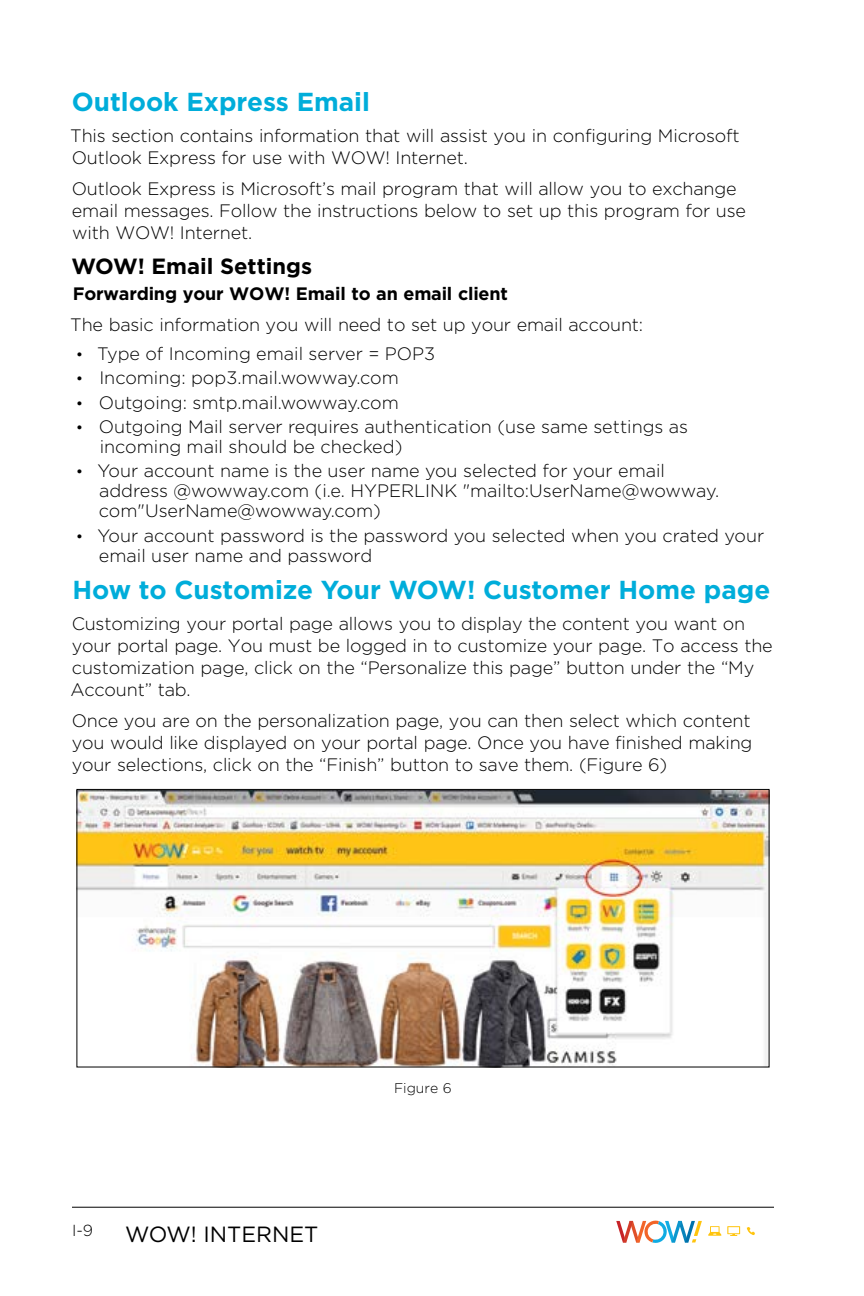
<style>
.page{position:relative;width:864px;height:1296px;background:#fff}
.page>*{position:absolute;margin:0;border:0;box-sizing:border-box;transform-origin:0 0}
.t1{font:700 26px "Gotham";color:#00adda}
.t2{font:700 22px "Gotham";color:#000}
.t3{font:22px "Gotham";color:#000}
.t4{font:300 18px/22px "Gotham";letter-spacing:-.01em;color:#000}
.t5{font:700 18px "Gotham";letter-spacing:-.01em;color:#000}
.t6{font:300 16px "Gotham";color:#000}
.t7{font:300 14px "Gotham";color:#000}
.s1{font-size:16px}
</style>
<div class="page">
<hr style="left:72px;top:1207px;width:702px;height:1px;background:#000">
<svg style="left:747px;top:1227px;width:8px;height:8px"></svg>
<svg style="left:708px;top:1226px;width:13px;height:10px"></svg>
<svg style="left:727px;top:1226px;width:13px;height:10px"></svg>
<svg style="left:616px;top:1220px;width:86px;height:23px"></svg>
<img style="left:78px;top:791px;width:689px;height:274px">
<div style="left:76px;top:789px;width:693px;height:278px;border:1px solid #000"></div>
<h1 class="t1" style="left:72px;top:84px;width:300px">Outlook Express Email</h1>
<p class="t4" style="left:70px;top:124px;width:671px">This section contains information that will assist you in configuring Microsoft<br>Outlook Express for use with WOW! Internet.</p>
<p class="t4" style="left:72px;top:177px;width:676px">Outlook Express is Microsoft’s mail program that will allow you to exchange email messages. Follow the instructions below to set up this program for use with WOW! Internet.</p>
<p class="t2" style="left:71px;top:251px;width:242px">WOW! Email Settings</p>
<p class="t5" style="left:73px;top:282px;width:437px">Forwarding your WOW! Email to an email client</p>
<p class="t4" style="left:70px;top:313px;width:574px">The basic information you will need to set up your email account:</p>
<p class="t4" style="left:76px;top:342px;width:361px"><span class="s1">•</span> Type of Incoming email server = POP3</p>
<p class="t4" style="left:76px;top:367px;width:325px"><span class="s1">•</span> Incoming: pop3.mail.wowway.com</p>
<p class="t4" style="left:76px;top:391px;width:325px"><span class="s1">•</span> Outgoing: smtp.mail.wowway.com</p>
<p class="t4" style="left:100px;top:416px;width:590px;line-height:20px;text-indent:-24px"><span class="s1">•</span> Outgoing Mail server requires authentication (use same settings as incoming mail should be checked)</p>
<p class="t4" style="left:99px;top:461px;width:622px;line-height:20px;text-indent:-23px"><span class="s1">•</span> Your account name is the user name you selected for your email address @wowway.com (i.e. HYPERLINK "mailto:UserName@wowway. com"UserName@wowway.com)</p>
<p class="t4" style="left:99px;top:525px;width:667px;line-height:20px;text-indent:-23px"><span class="s1">•</span> Your account password is the password you selected when you crated your email user name and password</p>
<h1 class="t1" style="left:72px;top:572px;width:699px">How to Customize Your WOW! Customer Home page</h1>
<p class="t4" style="left:70px;top:612px;width:704px">Customizing your portal page allows you to display the content you want on your portal page. You must be logged in to customize your page. To access the customization page, click on the “Personalize this page” button under the “My Account” tab.</p>
<p class="t4" style="left:72px;top:709px;width:682px;text-align:justify">Once you are on the personalization page, you can then select which content you would like displayed on your portal page. Once you have finished making your selections, click on the “Finish” button to save them. (Figure 6)</p>
<p class="t6" style="left:72px;top:1220px;width:23px">I-9</p>
<p class="t3" style="left:125px;top:1220px;width:195px">WOW! INTERNET</p>
<p class="t7" style="left:394px;top:1079px;width:59px">Figure 6</p>
</div>
